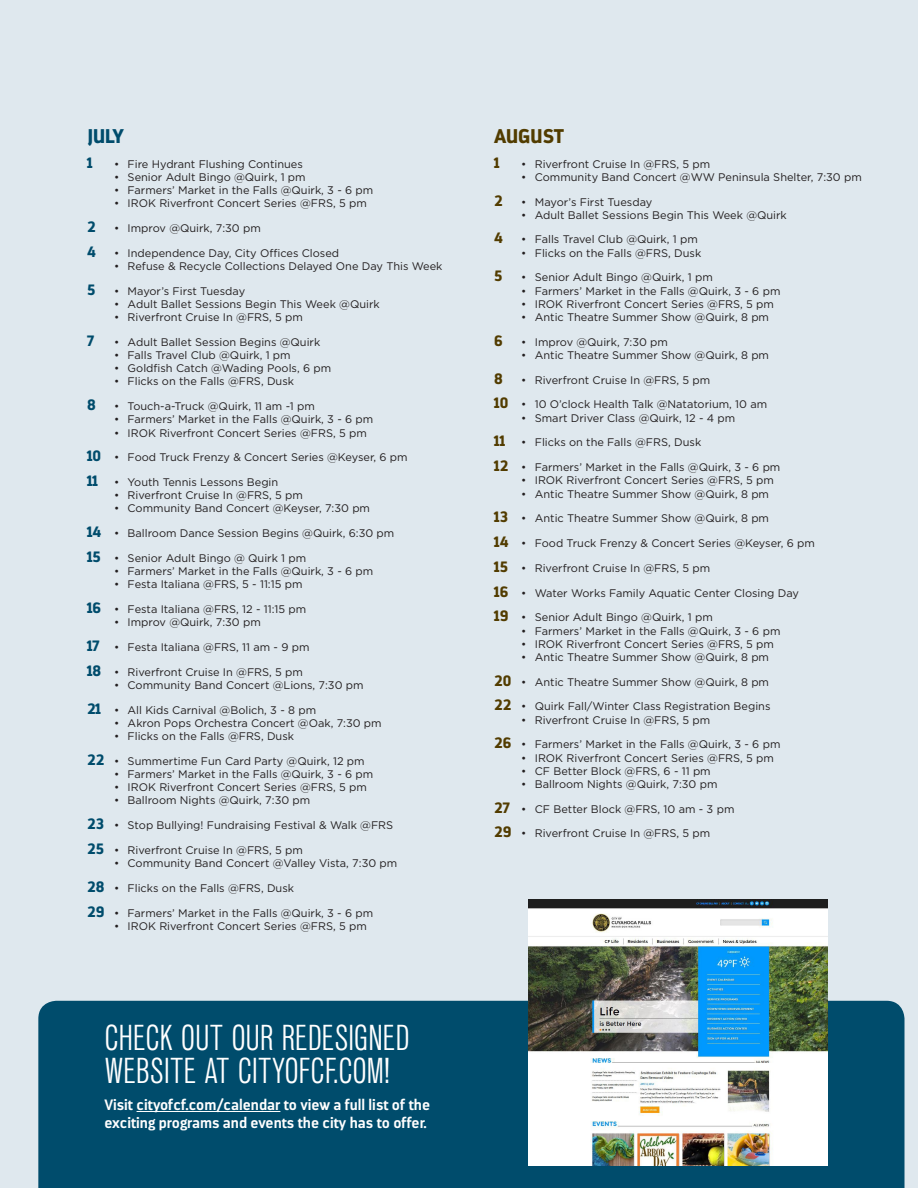
<style>
.page{position:relative;width:918px;height:1188px;background:#dfe8ee}
.page>*{position:absolute;margin:0;border:0;box-sizing:border-box;transform-origin:0 0}
.t1{font:condensed 36px/33px "Standard CT";letter-spacing:.02em;color:#fff}
.t2{font:900 19.8px "Darwin";color:#523c00}
.t3{font:900 19.8px "Darwin";color:#004c6c}
.t4{font:700 15px/18px "Darwin";color:#fff}
.t5{font:900 15px "Darwin";color:#004c6c}
.t6{font:900 15px "Darwin";color:#523c00}
.t7{font:10.95px "Gotham";color:#231f20}
.s1{font-family:"Darwin";font-weight:900;font-size:15px;color:#004c6c}
.s2{font-family:"Darwin";font-weight:900;font-size:15px;color:#523c00}
</style>
<div class="page">
<div style="left:38px;top:1001px;width:867px;height:187px;background:#004c6c"></div>
<hr style="left:137px;top:1111px;width:143px;height:1px;background:#fff">
<img style="left:528px;top:900px;width:299px;height:265px">
<p class="t3" style="left:87px;top:124px;width:38px">JULY</p>
<p class="t5" style="left:87px;top:153px;width:7px">1</p>
<p class="t7" style="left:114px;top:157px;width:190px">• Fire Hydrant Flushing Continues</p>
<p class="t7" style="left:114px;top:170px;width:193px">• Senior Adult Bingo @Quirk, 1 pm</p>
<p class="t7" style="left:114px;top:183px;width:261px">• Farmers’ Market in the Falls @Quirk, 3 - 6 pm</p>
<p class="t7" style="left:114px;top:196px;width:254px">• IROK Riverfront Concert Series @FRS, 5 pm</p>
<p class="t7" style="left:87px;top:221px;width:175px"><span class="s1">2</span> • Improv @Quirk, 7:30 pm</p>
<p class="t7" style="left:87px;top:246px;width:254px"><span class="s1">4</span> • Independence Day, City Offices Closed</p>
<p class="t7" style="left:114px;top:259px;width:330px">• Refuse &amp; Recycle Collections Delayed One Day This Week</p>
<p class="t5" style="left:87px;top:280px;width:10px">5</p>
<p class="t7" style="left:114px;top:284px;width:133px">• Mayor’s First Tuesday</p>
<p class="t7" style="left:114px;top:297px;width:267px">• Adult Ballet Sessions Begin This Week @Quirk</p>
<p class="t7" style="left:114px;top:310px;width:190px">• Riverfront Cruise In @FRS, 5 pm</p>
<p class="t5" style="left:87px;top:331px;width:8px">7</p>
<p class="t7" style="left:114px;top:335px;width:208px">• Adult Ballet Session Begins @Quirk</p>
<p class="t7" style="left:114px;top:348px;width:178px">• Falls Travel Club @Quirk, 1 pm</p>
<p class="t7" style="left:114px;top:361px;width:219px">• Goldfish Catch @Wading Pools, 6 pm</p>
<p class="t7" style="left:114px;top:375px;width:181px">• Flicks on the Falls @FRS, Dusk</p>
<p class="t7" style="left:87px;top:399px;width:229px"><span class="s1">8</span> • Touch-a-Truck @Quirk, 11 am -1 pm</p>
<p class="t7" style="left:114px;top:412px;width:261px">• Farmers’ Market in the Falls @Quirk, 3 - 6 pm</p>
<p class="t7" style="left:114px;top:426px;width:254px">• IROK Riverfront Concert Series @FRS, 5 pm</p>
<p class="t7" style="left:87px;top:450px;width:322px"><span class="s1">10</span> • Food Truck Frenzy &amp; Concert Series @Keyser, 6 pm</p>
<p class="t7" style="left:87px;top:475px;width:193px"><span class="s1">11</span> • Youth Tennis Lessons Begin</p>
<p class="t7" style="left:114px;top:488px;width:190px">• Riverfront Cruise In @FRS, 5 pm</p>
<p class="t7" style="left:114px;top:502px;width:257px">• Community Band Concert @Keyser, 7:30 pm</p>
<p class="t7" style="left:87px;top:526px;width:309px"><span class="s1">14</span> • Ballroom Dance Session Begins @Quirk, 6:30 pm</p>
<p class="t7" style="left:87px;top:551px;width:221px"><span class="s1">15</span> • Senior Adult Bingo @ Quirk 1 pm</p>
<p class="t7" style="left:114px;top:564px;width:261px">• Farmers’ Market in the Falls @Quirk, 3 - 6 pm</p>
<p class="t7" style="left:114px;top:577px;width:190px">• Festa Italiana @FRS, 5 - 11:15 pm</p>
<p class="t7" style="left:87px;top:602px;width:221px"><span class="s1">16</span> • Festa Italiana @FRS, 12 - 11:15 pm</p>
<p class="t7" style="left:114px;top:615px;width:148px">• Improv @Quirk, 7:30 pm</p>
<p class="t7" style="left:87px;top:640px;width:224px"><span class="s1">17</span> • Festa Italiana @FRS, 11 am - 9 pm</p>
<p class="t7" style="left:87px;top:665px;width:217px"><span class="s1">18</span> • Riverfront Cruise In @FRS, 5 pm</p>
<p class="t7" style="left:114px;top:678px;width:251px">• Community Band Concert @Lions, 7:30 pm</p>
<p class="t7" style="left:87px;top:703px;width:230px"><span class="s1">21</span> • All Kids Carnival @Bolich, 3 - 8 pm</p>
<p class="t7" style="left:114px;top:716px;width:269px">• Akron Pops Orchestra Concert @Oak, 7:30 pm</p>
<p class="t7" style="left:114px;top:729px;width:181px">• Flicks on the Falls @FRS, Dusk</p>
<p class="t7" style="left:87px;top:754px;width:279px"><span class="s1">22</span> • Summertime Fun Card Party @Quirk, 12 pm</p>
<p class="t7" style="left:114px;top:767px;width:261px">• Farmers’ Market in the Falls @Quirk, 3 - 6 pm</p>
<p class="t7" style="left:114px;top:780px;width:254px">• IROK Riverfront Concert Series @FRS, 5 pm</p>
<p class="t7" style="left:114px;top:794px;width:198px">• Ballroom Nights @Quirk, 7:30 pm</p>
<p class="t7" style="left:87px;top:818px;width:308px"><span class="s1">23</span> • Stop Bullying! Fundraising Festival &amp; Walk @FRS</p>
<p class="t7" style="left:87px;top:843px;width:217px"><span class="s1">25</span> • Riverfront Cruise In @FRS, 5 pm</p>
<p class="t7" style="left:114px;top:856px;width:285px">• Community Band Concert @Valley Vista, 7:30 pm</p>
<p class="t7" style="left:87px;top:881px;width:208px"><span class="s1">28</span> • Flicks on the Falls @FRS, Dusk</p>
<p class="t7" style="left:87px;top:906px;width:288px"><span class="s1">29</span> • Farmers’ Market in the Falls @Quirk, 3 - 6 pm</p>
<p class="t7" style="left:114px;top:919px;width:254px">• IROK Riverfront Concert Series @FRS, 5 pm</p>
<p class="t1" style="left:105px;top:1022px;width:306px">CHECK OUT OUR REDESIGNED<br>WEBSITE AT CITYOFCF.COM!</p>
<p class="t4" style="left:104px;top:1096px;width:327px">Visit cityofcf.com/calendar to view a full list of the exciting programs and events the city has to offer.</p>
<p class="t2" style="left:494px;top:124px;width:71px">AUGUST</p>
<p class="t6" style="left:494px;top:153px;width:7px">1</p>
<p class="t7" style="left:521px;top:157px;width:190px">• Riverfront Cruise In @FRS, 5 pm</p>
<p class="t7" style="left:521px;top:170px;width:342px">• Community Band Concert @WW Peninsula Shelter, 7:30 pm</p>
<p class="t7" style="left:494px;top:195px;width:160px"><span class="s2">2</span> • Mayor’s First Tuesday</p>
<p class="t7" style="left:521px;top:208px;width:267px">• Adult Ballet Sessions Begin This Week @Quirk</p>
<p class="t7" style="left:494px;top:233px;width:205px"><span class="s2">4</span> • Falls Travel Club @Quirk, 1 pm</p>
<p class="t7" style="left:521px;top:246px;width:181px">• Flicks on the Falls @FRS, Dusk</p>
<p class="t6" style="left:494px;top:267px;width:10px">5</p>
<p class="t7" style="left:521px;top:271px;width:193px">• Senior Adult Bingo @Quirk, 1 pm</p>
<p class="t7" style="left:521px;top:284px;width:261px">• Farmers’ Market in the Falls @Quirk, 3 - 6 pm</p>
<p class="t7" style="left:521px;top:297px;width:254px">• IROK Riverfront Concert Series @FRS, 5 pm</p>
<p class="t7" style="left:521px;top:310px;width:249px">• Antic Theatre Summer Show @Quirk, 8 pm</p>
<p class="t7" style="left:494px;top:335px;width:175px"><span class="s2">6</span> • Improv @Quirk, 7:30 pm</p>
<p class="t7" style="left:521px;top:348px;width:249px">• Antic Theatre Summer Show @Quirk, 8 pm</p>
<p class="t7" style="left:494px;top:373px;width:217px"><span class="s2">8</span> • Riverfront Cruise In @FRS, 5 pm</p>
<p class="t7" style="left:494px;top:398px;width:274px"><span class="s2">10</span> • 10 O’clock Health Talk @Natatorium, 10 am</p>
<p class="t7" style="left:521px;top:411px;width:215px">• Smart Driver Class @Quirk, 12 - 4 pm</p>
<p class="t7" style="left:494px;top:436px;width:208px"><span class="s2">11</span> • Flicks on the Falls @FRS, Dusk</p>
<p class="t7" style="left:494px;top:460px;width:288px"><span class="s2">12</span> • Farmers’ Market in the Falls @Quirk, 3 - 6 pm</p>
<p class="t7" style="left:521px;top:474px;width:254px">• IROK Riverfront Concert Series @FRS, 5 pm</p>
<p class="t7" style="left:521px;top:487px;width:249px">• Antic Theatre Summer Show @Quirk, 8 pm</p>
<p class="t7" style="left:494px;top:511px;width:276px"><span class="s2">13</span> • Antic Theatre Summer Show @Quirk, 8 pm</p>
<p class="t7" style="left:494px;top:536px;width:322px"><span class="s2">14</span> • Food Truck Frenzy &amp; Concert Series @Keyser, 6 pm</p>
<p class="t7" style="left:494px;top:561px;width:217px"><span class="s2">15</span> • Riverfront Cruise In @FRS, 5 pm</p>
<p class="t7" style="left:494px;top:586px;width:306px"><span class="s2">16</span> • Water Works Family Aquatic Center Closing Day</p>
<p class="t7" style="left:494px;top:610px;width:220px"><span class="s2">19</span> • Senior Adult Bingo @Quirk, 1 pm</p>
<p class="t7" style="left:521px;top:624px;width:261px">• Farmers’ Market in the Falls @Quirk, 3 - 6 pm</p>
<p class="t7" style="left:521px;top:637px;width:254px">• IROK Riverfront Concert Series @FRS, 5 pm</p>
<p class="t7" style="left:521px;top:650px;width:249px">• Antic Theatre Summer Show @Quirk, 8 pm</p>
<p class="t7" style="left:494px;top:675px;width:276px"><span class="s2">20</span> • Antic Theatre Summer Show @Quirk, 8 pm</p>
<p class="t7" style="left:494px;top:700px;width:278px"><span class="s2">22</span> • Quirk Fall/Winter Class Registration Begins</p>
<p class="t7" style="left:521px;top:713px;width:190px">• Riverfront Cruise In @FRS, 5 pm</p>
<p class="t7" style="left:494px;top:738px;width:288px"><span class="s2">26</span> • Farmers’ Market in the Falls @Quirk, 3 - 6 pm</p>
<p class="t7" style="left:521px;top:751px;width:254px">• IROK Riverfront Concert Series @FRS, 5 pm</p>
<p class="t7" style="left:521px;top:764px;width:191px">• CF Better Block @FRS, 6 - 11 pm</p>
<p class="t7" style="left:521px;top:777px;width:198px">• Ballroom Nights @Quirk, 7:30 pm</p>
<p class="t7" style="left:494px;top:802px;width:242px"><span class="s2">27</span> • CF Better Block @FRS, 10 am - 3 pm</p>
<p class="t7" style="left:494px;top:827px;width:217px"><span class="s2">29</span> • Riverfront Cruise In @FRS, 5 pm</p>
</div>
